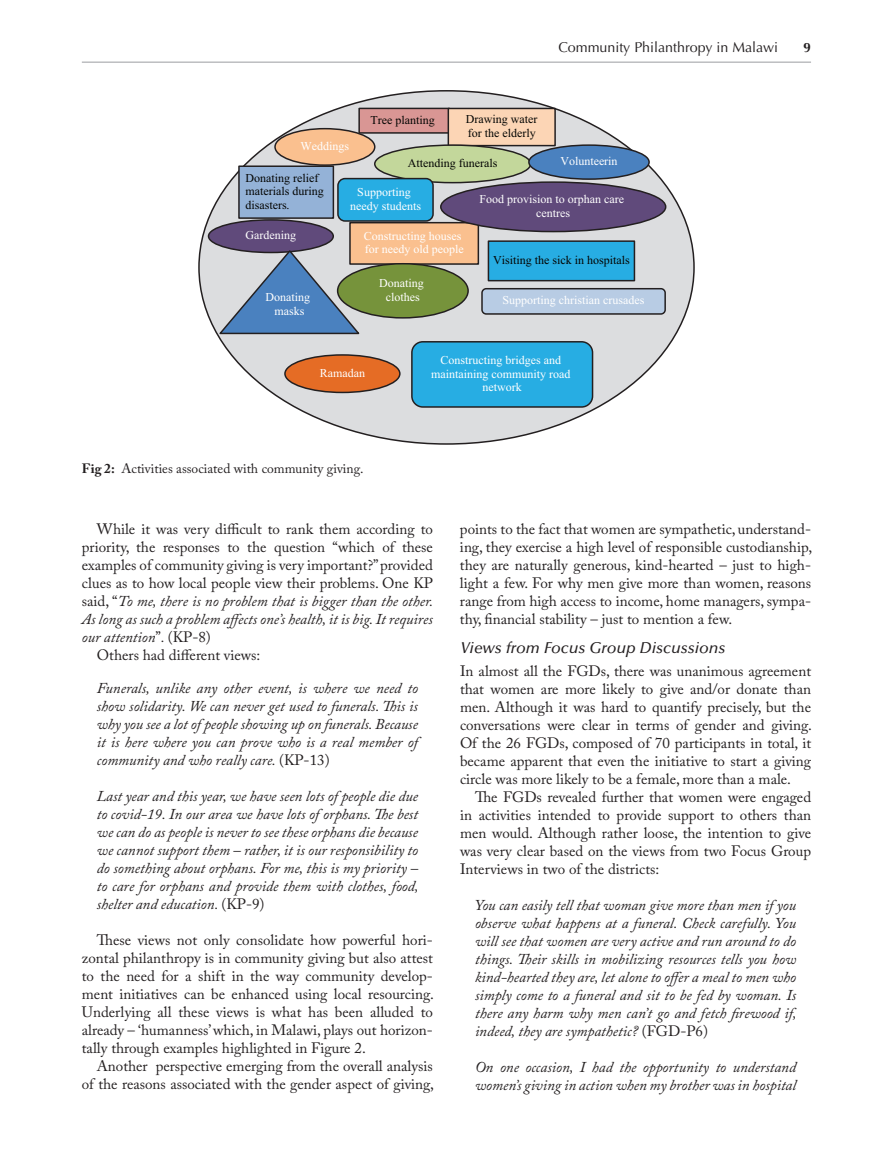
<style>
.page{position:relative;width:893px;height:1174px;background:#fff}
.page>*{position:absolute;margin:0;border:0;box-sizing:border-box;transform-origin:0 0}
.t1{font:italic 500 15.75px "Optima LT Std";color:#231f20}
.t2{font:15px/18px "Adobe Caslon Pro";color:#231f20;text-align:justify}
.t3{font:italic 15px/18px "Adobe Caslon Pro";color:#231f20;text-align:justify}
.t4{font:14.25px "Optima LT Std";color:#231f20}
.t5{font:13.5px "Adobe Caslon Pro";color:#231f20}
.t6{font:700 13.5px "Optima LT Std";color:#231f20}
.t7{font:12px/13.5px "Times New Roman";color:#fff;text-align:center}
.t8{font:12px/13.5px "Times New Roman";color:#040503}
.s1{font-weight:700}
.s2{font-style:normal}
</style>
<div class="page">
<hr style="left:82px;top:61px;width:729px;height:2px;background:#bcbdc0">
<div style="left:199px;top:91px;width:495px;height:353px;background:#dcdddf;border-radius:50%"></div>
<div style="left:359px;top:108px;width:90px;height:25px;background:#d99694"></div>
<div style="left:358px;top:108px;width:92px;height:26px;border:2px solid #231f20"></div>
<div style="left:448px;top:108px;width:107px;height:38px;background:#fcd5b5"></div>
<div style="left:448px;top:108px;width:108px;height:38px;border:2px solid #231f20"></div>
<div style="left:275px;top:129px;width:100px;height:36px;background:#fac08f;border-radius:50%"></div>
<div style="left:274px;top:128px;width:101px;height:38px;border:2px solid #231f20;border-radius:50%"></div>
<div style="left:375px;top:145px;width:156px;height:38px;background:#c3d79b;border-radius:50%"></div>
<div style="left:374px;top:144px;width:157px;height:39px;border:2px solid #231f20;border-radius:50%"></div>
<div style="left:529px;top:145px;width:120px;height:34px;background:#4a81bf;border-radius:50%"></div>
<div style="left:528px;top:144px;width:122px;height:36px;border:2px solid #231f20;border-radius:50%"></div>
<div style="left:239px;top:166px;width:94px;height:52px;background:#94b2d7"></div>
<div style="left:238px;top:165px;width:96px;height:54px;border:2px solid #231f20"></div>
<div style="left:338px;top:179px;width:95px;height:42px;background:#27ade3;border-radius:7px"></div>
<div style="left:337px;top:178px;width:97px;height:44px;border:2px solid #231f20;border-radius:7px"></div>
<div style="left:209px;top:220px;width:124px;height:32px;background:#604a7b;border-radius:50%"></div>
<div style="left:208px;top:219px;width:126px;height:34px;border:2px solid #231f20;border-radius:50%"></div>
<div style="left:350px;top:223px;width:128px;height:41px;background:#fac08f"></div>
<div style="left:349px;top:222px;width:130px;height:43px;border:2px solid #231f20"></div>
<div style="left:441px;top:182px;width:225px;height:49px;background:#604a7b;border-radius:50%"></div>
<div style="left:440px;top:181px;width:226px;height:51px;border:2px solid #231f20;border-radius:50%"></div>
<div style="left:488px;top:241px;width:146px;height:40px;background:#27ade3"></div>
<div style="left:488px;top:240px;width:147px;height:41px;border:2px solid #231f20"></div>
<div style="left:338px;top:264px;width:130px;height:54px;background:#76933b;border-radius:50%"></div>
<div style="left:337px;top:263px;width:132px;height:55px;border:2px solid #231f20;border-radius:50%"></div>
<svg style="left:218px;top:249px;width:144px;height:86px"></svg>
<div style="left:482px;top:289px;width:183px;height:25px;background:#b8cce4;border-radius:4px"></div>
<div style="left:481px;top:288px;width:185px;height:27px;border:2px solid #231f20;border-radius:4px"></div>
<div style="left:285px;top:355px;width:115px;height:37px;background:#e56c25;border-radius:50%"></div>
<div style="left:284px;top:354px;width:117px;height:39px;border:2px solid #231f20;border-radius:50%"></div>
<div style="left:412px;top:342px;width:180px;height:65px;background:#27ade3;border-radius:11px"></div>
<div style="left:411px;top:341px;width:182px;height:67px;border:2px solid #231f20;border-radius:11px"></div>
<p class="t4" style="left:558px;top:39px;width:221px">Community Philanthropy in Malawi</p>
<p class="t6" style="left:804px;top:39px;width:9px">9</p>
<p class="t7" style="left:301px;top:140px;width:50px">Weddings</p>
<p class="t8" style="left:371px;top:114px;width:66px">Tree planting</p>
<p class="t8" style="left:466px;top:114px;width:73px">Drawing water for the elderly</p>
<p class="t8" style="left:408px;top:157px;width:91px">Attending funerals</p>
<p class="t7" style="left:560px;top:155px;width:59px">Volunteerin</p>
<p class="t8" style="left:245px;top:172px;width:80px">Donating relief materials during disasters.</p>
<p class="t7" style="left:350px;top:186px;width:72px">Supporting needy students</p>
<p class="t7" style="left:246px;top:230px;width:52px">Gardening</p>
<p class="t7" style="left:364px;top:230px;width:101px;text-align:left">Constructing houses for needy old people</p>
<p class="t7" style="left:379px;top:277px;width:46px">Donating</p>
<p class="t7" style="left:266px;top:291px;width:46px">Donating</p>
<p class="t7" style="left:386px;top:291px;width:35px">clothes</p>
<p class="t7" style="left:274px;top:305px;width:31px">masks</p>
<p class="t7" style="left:479px;top:193px;width:146px">Food provision to orphan care centres</p>
<p class="t8" style="left:493px;top:254px;width:138px">Visiting the sick in hospitals</p>
<p class="t7" style="left:503px;top:295px;width:143px">Supporting christian crusades</p>
<p class="t7" style="left:320px;top:367px;width:47px">Ramadan</p>
<p class="t5" style="left:82px;top:460px;width:283px"><span class="s1">Fig 2:</span> Activities associated with community giving.</p>
<p class="t7" style="left:431px;top:354px;width:141px">Constructing bridges and maintaining community road network</p>
<p class="t2" style="left:97px;top:519px;width:338px">While it was very difficult to rank them according to</p>
<p class="t2" style="left:82px;top:537px;width:353px">priority, the responses to the question “which of these</p>
<p class="t2" style="left:82px;top:555px;width:353px">examples of community giving is very important?” provided</p>
<p class="t2" style="left:82px;top:573px;width:353px">clues as to how local people view their problems. One KP</p>
<p class="t3" style="left:82px;top:591px;width:353px"><span class="s2">said, “</span>To me, there is no problem that is bigger than the other.</p>
<p class="t3" style="left:82px;top:609px;width:353px">As long as such a problem affects one’s health, it is big. It requires</p>
<p class="t3" style="left:82px;top:627px;width:131px">our attention<span class="s2">”</span>. <span class="s2">(KP-8)</span></p>
<p class="t2" style="left:97px;top:645px;width:165px">Others had different views:</p>
<p class="t3" style="left:97px;top:678px;width:323px">Funerals, unlike any other event, is where we need to show solidarity. We can never get used to funerals. This is why you see a lot of people showing up on funerals. Because it is here where you can prove who is a real member of community and who really care. <span class="s2">(KP-13)</span></p>
<p class="t3" style="left:97px;top:786px;width:323px">Last year and this year, we have seen lots of people die due to covid-19. In our area we have lots of orphans. The best we can do as people is never to see these orphans die because we cannot support them – rather, it is our responsibility to do something about orphans. For me, this is my priority – to care for orphans and provide them with clothes, food, shelter and education. <span class="s2">(KP-9)</span></p>
<p class="t2" style="left:82px;top:930px;width:354px;text-indent:15px">These views not only consolidate how powerful hori&shy;zontal philanthropy is in community giving but also attest to the need for a shift in the way community develop&shy;ment initiatives can be enhanced using local resourcing.<br>Underlying all these views is what has been alluded to already – ‘humanness’ which, in Malawi, plays out horizon&shy;tally through examples highlighted in Figure 2.</p>
<p class="t2" style="left:82px;top:1056px;width:354px;text-align:right">Another perspective emerging from the overall analysis<br>of the reasons associated with the gender aspect of giving,</p>
<p class="t2" style="left:460px;top:519px;width:354px">points to the fact that women are sympathetic, understand&shy;ing, they exercise a high level of responsible custodianship, they are naturally generous, kind-hearted – just to high&shy;light a few. For why men give more than women, reasons range from high access to income, home managers, sympa&shy;thy, financial stability – just to mention a few.</p>
<p class="t1" style="left:460px;top:639px;width:267px">Views from Focus Group Discussions</p>
<p class="t2" style="left:460px;top:661px;width:354px">In almost all the FGDs, there was unanimous agreement that women are more likely to give and/or donate than men. Although it was hard to quantify precisely, but the conversations were clear in terms of gender and giving.<br>Of the 26 FGDs, composed of 70 participants in total, it became apparent that even the initiative to start a giving circle was more likely to be a female, more than a male.</p>
<p class="t2" style="left:460px;top:787px;width:353px;text-indent:15px">The FGDs revealed further that women were engaged in activities intended to provide support to others than men would. Although rather loose, the intention to give was very clear based on the views from two Focus Group Interviews in two of the districts:</p>
<p class="t3" style="left:475px;top:895px;width:323px">You can easily tell that woman give more than men if you observe what happens at a funeral. Check carefully. You will see that women are very active and run around to do things. Their skills in mobilizing resources tells you how kind-hearted they are, let alone to offer a meal to men who simply come to a funeral and sit to be fed by woman. Is there any harm why men can’t go and fetch firewood if, indeed, they are sympathetic? <span class="s2">(FGD-P6)</span></p>
<p class="t3" style="left:475px;top:1057px;width:323px">On one occasion, I had the opportunity to understand women’s giving in action when my brother was in hospital</p>
</div>
